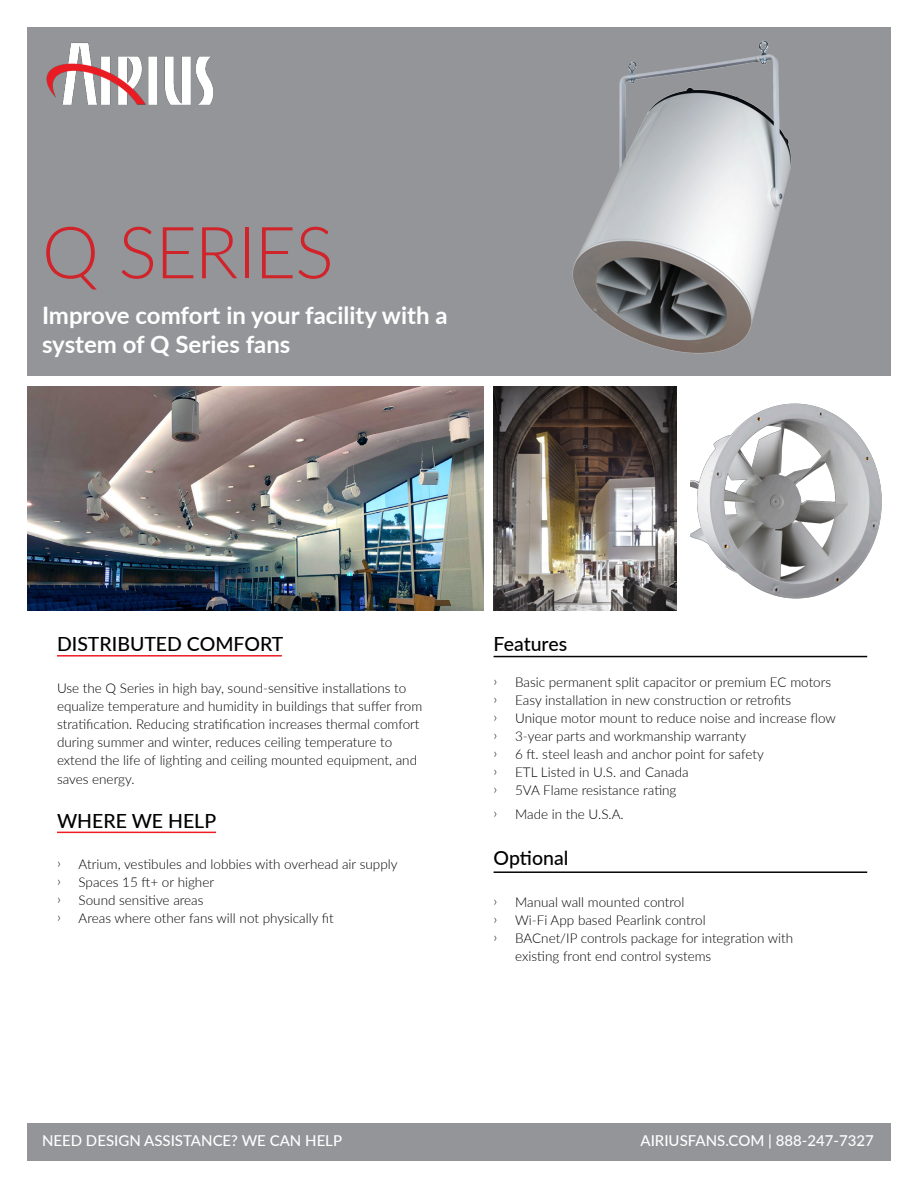
<style>
.page{position:relative;width:918px;height:1188px;background:#fff}
.page>*{position:absolute;margin:0;border:0;box-sizing:border-box;transform-origin:0 0}
.Airius_Super{font:300 72px "Lato";letter-spacing:-.02em;color:#d1232a}
.Paragraph_Style_1{font:700 24px/28.8px "Lato";color:#fff}
.Paragraph_Style_2{font:500 19.5px "Lato";color:#000}
.Paragraph_Style_2-2{font:500 15px "Lato";color:#fff}
.Paragraph_Style_2-3{font:300 13.5px/18px "Lato";color:#000}
</style>
<div class="page">
<img style="left:27px;top:387px;width:456px;height:224px">
<div style="left:27px;top:27px;width:864px;height:349px;background:#939598"></div>
<img style="left:46px;top:42px;width:168px;height:63px">
<img style="left:494px;top:387px;width:182px;height:224px">
<img style="left:690px;top:403px;width:192px;height:196px">
<div style="left:27px;top:1123px;width:864px;height:38px;background:#939598"></div>
<hr style="left:57px;top:655px;width:225px;height:2px;background:#ee1d23">
<hr style="left:57px;top:832px;width:159px;height:1px;background:#ee1d23">
<hr style="left:494px;top:656px;width:373px;height:1px;background:#040503">
<hr style="left:494px;top:871px;width:373px;height:2px;background:#040503">
<img style="left:572px;top:40px;width:219px;height:314px">
<p class="Airius_Super" style="left:42px;top:202px;width:293px">Q SERIES</p>
<p class="Paragraph_Style_1" style="left:42px;top:300px;width:407px">Improve comfort in your facility with a system of Q Series fans</p>
<p class="Paragraph_Style_2" style="left:57px;top:630px;width:228px">DISTRIBUTED COMFORT</p>
<p class="Paragraph_Style_2-3" style="left:57px;top:678px;width:367px">Use the Q Series in high bay, sound-sensitive installations to equalize temperature and humidity in buildings that suffer from stratification. Reducing stratification increases thermal comfort during summer and winter, reduces ceiling temperature to extend the life of lighting and ceiling mounted equipment, and</p>
<p class="Paragraph_Style_2-3" style="left:57px;top:770px;width:79px">saves energy.</p>
<p class="Paragraph_Style_2" style="left:57px;top:807px;width:161px">WHERE WE HELP</p>
<p class="Paragraph_Style_2-3" style="left:57px;top:855px;width:5px">҇</p>
<p class="Paragraph_Style_2-3" style="left:79px;top:855px;width:320px">Atrium, vestibules and lobbies with overhead air supply</p>
<p class="Paragraph_Style_2-3" style="left:57px;top:873px;width:5px">҇</p>
<p class="Paragraph_Style_2-3" style="left:79px;top:873px;width:137px">Spaces 15 ft+ or higher</p>
<p class="Paragraph_Style_2-3" style="left:57px;top:891px;width:5px">҇</p>
<p class="Paragraph_Style_2-3" style="left:79px;top:891px;width:126px">Sound sensitive areas</p>
<p class="Paragraph_Style_2-3" style="left:57px;top:909px;width:5px">҇</p>
<p class="Paragraph_Style_2-3" style="left:79px;top:909px;width:257px">Areas where other fans will not physically fit</p>
<p class="Paragraph_Style_2" style="left:494px;top:630px;width:75px">Features</p>
<p class="Paragraph_Style_2-3" style="left:494px;top:673px;width:5px">҇</p>
<p class="Paragraph_Style_2-3" style="left:515px;top:673px;width:318px">Basic permanent split capacitor or premium EC motors</p>
<p class="Paragraph_Style_2-3" style="left:494px;top:691px;width:5px">҇</p>
<p class="Paragraph_Style_2-3" style="left:515px;top:691px;width:278px">Easy installation in new construction or retrofits</p>
<p class="Paragraph_Style_2-3" style="left:494px;top:709px;width:5px">҇</p>
<p class="Paragraph_Style_2-3" style="left:515px;top:709px;width:322px">Unique motor mount to reduce noise and increase flow</p>
<p class="Paragraph_Style_2-3" style="left:494px;top:727px;width:5px">҇</p>
<p class="Paragraph_Style_2-3" style="left:515px;top:727px;width:232px">3-year parts and workmanship warranty</p>
<p class="Paragraph_Style_2-3" style="left:494px;top:745px;width:5px">҇</p>
<p class="Paragraph_Style_2-3" style="left:515px;top:745px;width:250px">6 ft. steel leash and anchor point for safety</p>
<p class="Paragraph_Style_2-3" style="left:494px;top:763px;width:5px">҇</p>
<p class="Paragraph_Style_2-3" style="left:515px;top:763px;width:175px">ETL Listed in U.S. and Canada</p>
<p class="Paragraph_Style_2-3" style="left:494px;top:781px;width:5px">҇</p>
<p class="Paragraph_Style_2-3" style="left:515px;top:781px;width:163px">5VA Flame resistance rating</p>
<p class="Paragraph_Style_2-3" style="left:494px;top:804px;width:5px">҇</p>
<p class="Paragraph_Style_2-3" style="left:515px;top:804px;width:110px">Made in the U.S.A.</p>
<p class="Paragraph_Style_2" style="left:494px;top:844px;width:76px">Optional</p>
<p class="Paragraph_Style_2-3" style="left:494px;top:893px;width:5px">҇</p>
<p class="Paragraph_Style_2-3" style="left:515px;top:893px;width:171px">Manual wall mounted control</p>
<p class="Paragraph_Style_2-3" style="left:494px;top:911px;width:5px">҇</p>
<p class="Paragraph_Style_2-3" style="left:515px;top:911px;width:192px">Wi-Fi App based Pearlink control</p>
<p class="Paragraph_Style_2-3" style="left:494px;top:929px;width:5px">҇</p>
<p class="Paragraph_Style_2-3" style="left:515px;top:929px;width:280px">BACnet/IP controls package for integration with existing front end control systems</p>
<p class="Paragraph_Style_2-2" style="left:42px;top:1130px;width:302px">NEED DESIGN ASSISTANCE? WE CAN HELP</p>
<p class="Paragraph_Style_2-2" style="left:640px;top:1130px;width:235px">AIRIUSFANS.COM | 888-247-7327</p>
</div>
